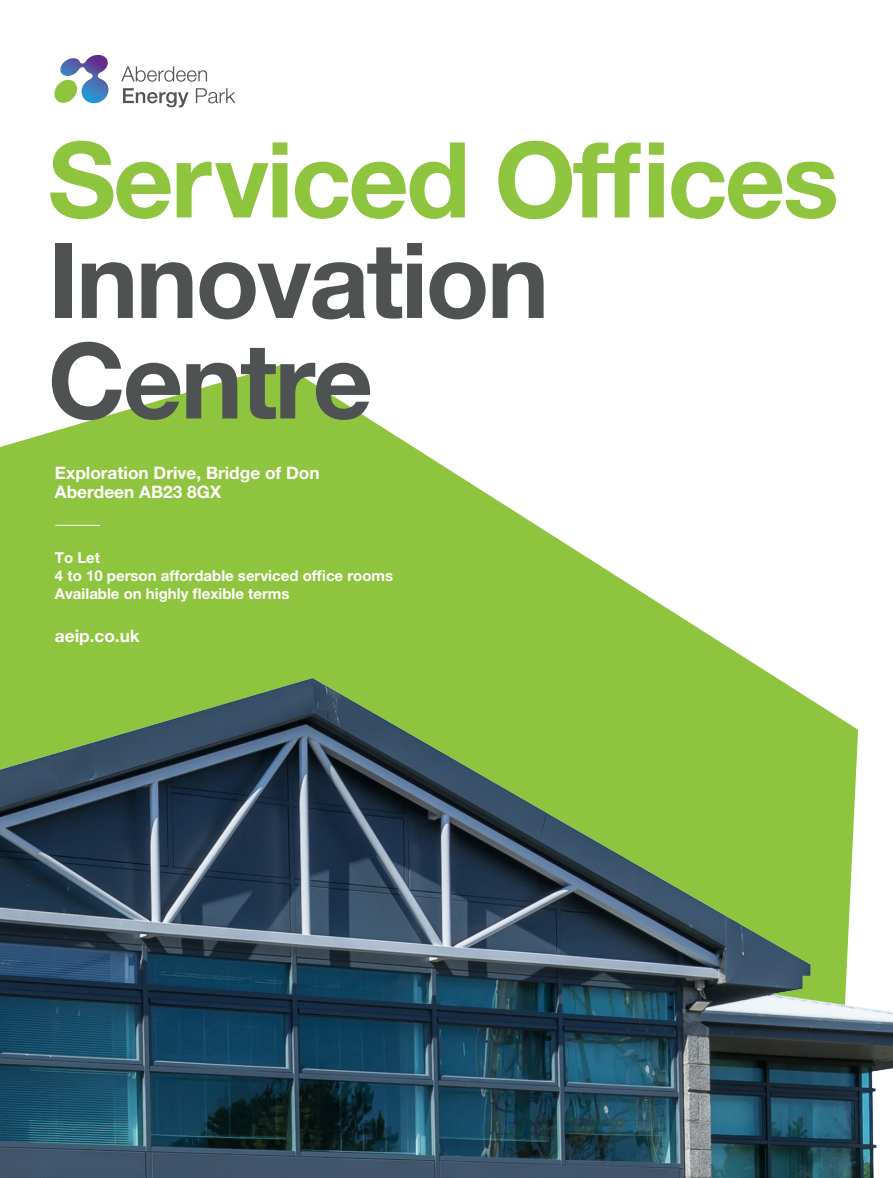
<style>
.page{position:relative;width:893px;height:1178px;background:#fff}
.page>*{position:absolute;margin:0;border:0;box-sizing:border-box;transform-origin:0 0}
.t1{font:700 105px "Helvetica Neue LT Pro";letter-spacing:-.025em;color:#4f5252}
.t2{font:700 105px "Helvetica Neue LT Pro";letter-spacing:-.025em;color:#8fc43e}
.t3{font:700 17.25px "Helvetica Neue LT Pro";color:#fff}
.t4{font:700 15px "Helvetica Neue LT Pro";color:#fff}
</style>
<div class="page">
<img style="left:0;top:364px;width:893px;height:814px">
<hr style="left:55px;top:525px;width:45px;height:1px;background:#fff">
<svg style="left:121px;top:67px;width:86px;height:15px"></svg>
<svg style="left:123px;top:88px;width:66px;height:19px"></svg>
<svg style="left:196px;top:88px;width:39px;height:15px"></svg>
<svg style="left:54px;top:55px;width:54px;height:48px"></svg>
<p class="t2" style="left:48px;top:115px;width:793px">Serviced Offices</p>
<p class="t1" style="left:48px;top:216px;width:503px">Innovation</p>
<p class="t1" style="left:48px;top:316px;width:327px">Centre</p>
<p class="t3" style="left:55px;top:462px;width:266px">Exploration Drive, Bridge of Don</p>
<p class="t3" style="left:55px;top:481px;width:168px">Aberdeen AB23 8GX</p>
<p class="t4" style="left:55px;top:549px;width:47px">To Let</p>
<p class="t4" style="left:55px;top:567px;width:340px">4 to 10 person affordable serviced office rooms</p>
<p class="t4" style="left:55px;top:585px;width:236px">Available on highly flexible terms</p>
<p class="t3" style="left:55px;top:625px;width:86px">aeip.co.uk</p>
</div>
